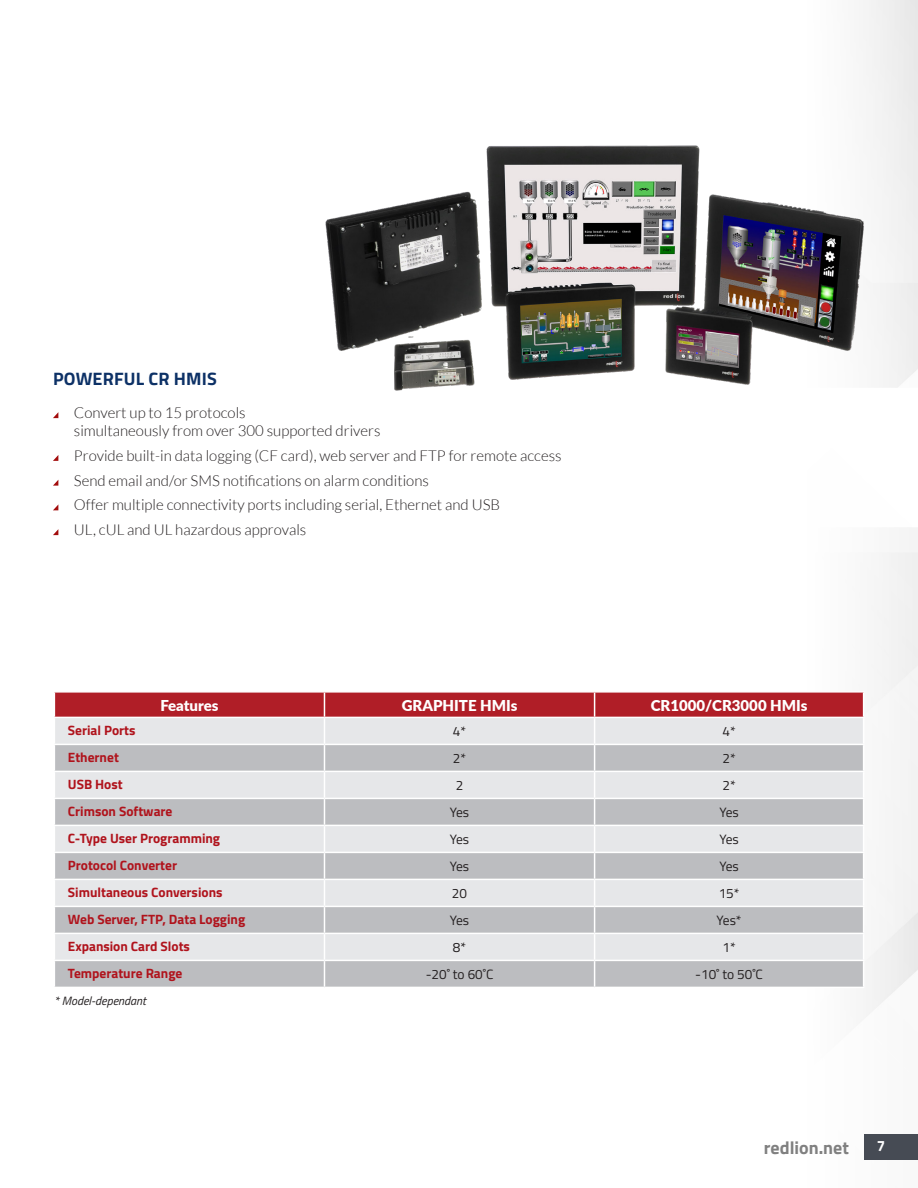
<style>
.page{position:relative;width:918px;height:1188px;background:#fff}
.page>*{position:absolute;margin:0;border:0;box-sizing:border-box;transform-origin:0 0}
.Body_Paragraph_Heade{font:700 18px "Titillium Web";letter-spacing:.01em;color:#0d3166}
.t1{font:700 18px "Titillium Web";color:#808080}
.Body_Paragraph_-_Lis{font:300 15px/18px "Lato";color:#231f20}
.Brochure_Highlight_H{font:900 15px "Lato";color:#fff}
.t2{font:700 15px "Titillium Web";color:#fff}
.Product_Highlight_Te{font:700 13.5px "Titillium Web";color:#b0131c}
.Product_Table_Center{font:13.5px "Titillium Web";color:#231f20}
.Table_Text_Note__Bro{font:italic 12px "Titillium Web";color:#231f20}
</style>
<div class="page">
<div style="left:864px;top:1134px;width:54px;height:26px;background:#464b54"></div>
<svg style="left:53px;top:412px;width:5px;height:6px"></svg>
<svg style="left:53px;top:455px;width:5px;height:6px"></svg>
<svg style="left:53px;top:480px;width:5px;height:6px"></svg>
<svg style="left:53px;top:505px;width:5px;height:5px"></svg>
<svg style="left:53px;top:529px;width:5px;height:6px"></svg>
<img style="left:325px;top:54px;width:554px;height:337px">
<svg style="left:54px;top:692px;width:810px;height:295px;background:#d0c5c8"></svg>
<hr style="left:54px;top:717px;width:270px;height:1px;background:#fff">
<hr style="left:324px;top:717px;width:271px;height:1px;background:#fff">
<hr style="left:595px;top:717px;width:269px;height:1px;background:#fff">
<p class="Body_Paragraph_Heade" style="left:53px;top:365px;width:165px">POWERFUL CR HMIS</p>
<p class="Body_Paragraph_-_Lis" style="left:74px;top:404px;width:308px">Convert up to 15 protocols<br>simultaneously from over 300 supported drivers</p>
<p class="Body_Paragraph_-_Lis" style="left:74px;top:447px;width:489px">Provide built-in data logging (CF card), web server and FTP for remote access</p>
<p class="Body_Paragraph_-_Lis" style="left:74px;top:471px;width:357px">Send email and/or SMS notifications on alarm conditions</p>
<p class="Body_Paragraph_-_Lis" style="left:74px;top:496px;width:428px">Offer multiple connectivity ports including serial, Ethernet and USB</p>
<p class="Body_Paragraph_-_Lis" style="left:74px;top:521px;width:234px">UL, cUL and UL hazardous approvals</p>
<p class="Brochure_Highlight_H" style="left:160px;top:694px;width:60px">Features</p>
<p class="Brochure_Highlight_H" style="left:402px;top:694px;width:117px">GRAPHITE HMIs</p>
<p class="Brochure_Highlight_H" style="left:651px;top:694px;width:158px">CR1000/CR3000 HMIs</p>
<p class="Product_Highlight_Te" style="left:68px;top:720px;width:69px">Serial Ports</p>
<p class="Product_Table_Center" style="left:453px;top:721px;width:15px">4*</p>
<p class="Product_Table_Center" style="left:722px;top:721px;width:15px">4*</p>
<p class="Product_Highlight_Te" style="left:68px;top:747px;width:53px">Ethernet</p>
<p class="Product_Table_Center" style="left:453px;top:748px;width:15px">2*</p>
<p class="Product_Table_Center" style="left:722px;top:748px;width:15px">2*</p>
<p class="Product_Highlight_Te" style="left:68px;top:774px;width:56px">USB Host</p>
<p class="Product_Table_Center" style="left:456px;top:775px;width:9px">2</p>
<p class="Product_Table_Center" style="left:722px;top:775px;width:15px">2*</p>
<p class="Product_Highlight_Te" style="left:68px;top:801px;width:106px">Crimson Software</p>
<p class="Product_Table_Center" style="left:450px;top:802px;width:21px">Yes</p>
<p class="Product_Table_Center" style="left:719px;top:802px;width:21px">Yes</p>
<p class="Product_Highlight_Te" style="left:68px;top:828px;width:154px">C-Type User Programming</p>
<p class="Product_Table_Center" style="left:450px;top:829px;width:21px">Yes</p>
<p class="Product_Table_Center" style="left:719px;top:829px;width:21px">Yes</p>
<p class="Product_Highlight_Te" style="left:68px;top:855px;width:111px">Protocol Converter</p>
<p class="Product_Table_Center" style="left:450px;top:856px;width:21px">Yes</p>
<p class="Product_Table_Center" style="left:719px;top:856px;width:21px">Yes</p>
<p class="Product_Highlight_Te" style="left:68px;top:882px;width:156px">Simultaneous Conversions</p>
<p class="Product_Table_Center" style="left:452px;top:883px;width:17px">20</p>
<p class="Product_Table_Center" style="left:719px;top:883px;width:22px">15*</p>
<p class="Product_Highlight_Te" style="left:68px;top:909px;width:179px">Web Server, FTP, Data Logging</p>
<p class="Product_Table_Center" style="left:450px;top:910px;width:21px">Yes</p>
<p class="Product_Table_Center" style="left:717px;top:910px;width:27px">Yes*</p>
<p class="Product_Highlight_Te" style="left:68px;top:936px;width:124px">Expansion Card Slots</p>
<p class="Product_Table_Center" style="left:453px;top:937px;width:15px">8*</p>
<p class="Product_Table_Center" style="left:722px;top:937px;width:15px">1*</p>
<p class="Product_Highlight_Te" style="left:68px;top:963px;width:116px">Temperature Range</p>
<p class="Product_Table_Center" style="left:426px;top:964px;width:69px">-20˚ to 60˚C</p>
<p class="Product_Table_Center" style="left:695px;top:964px;width:69px">-10˚ to 50˚C</p>
<p class="Table_Text_Note__Bro" style="left:54px;top:992px;width:94px">* Model-dependant</p>
<p class="t1" style="left:764px;top:1134px;width:87px">redlion.net</p>
<p class="t2" style="left:877px;top:1134px;width:10px">7</p>
</div>
